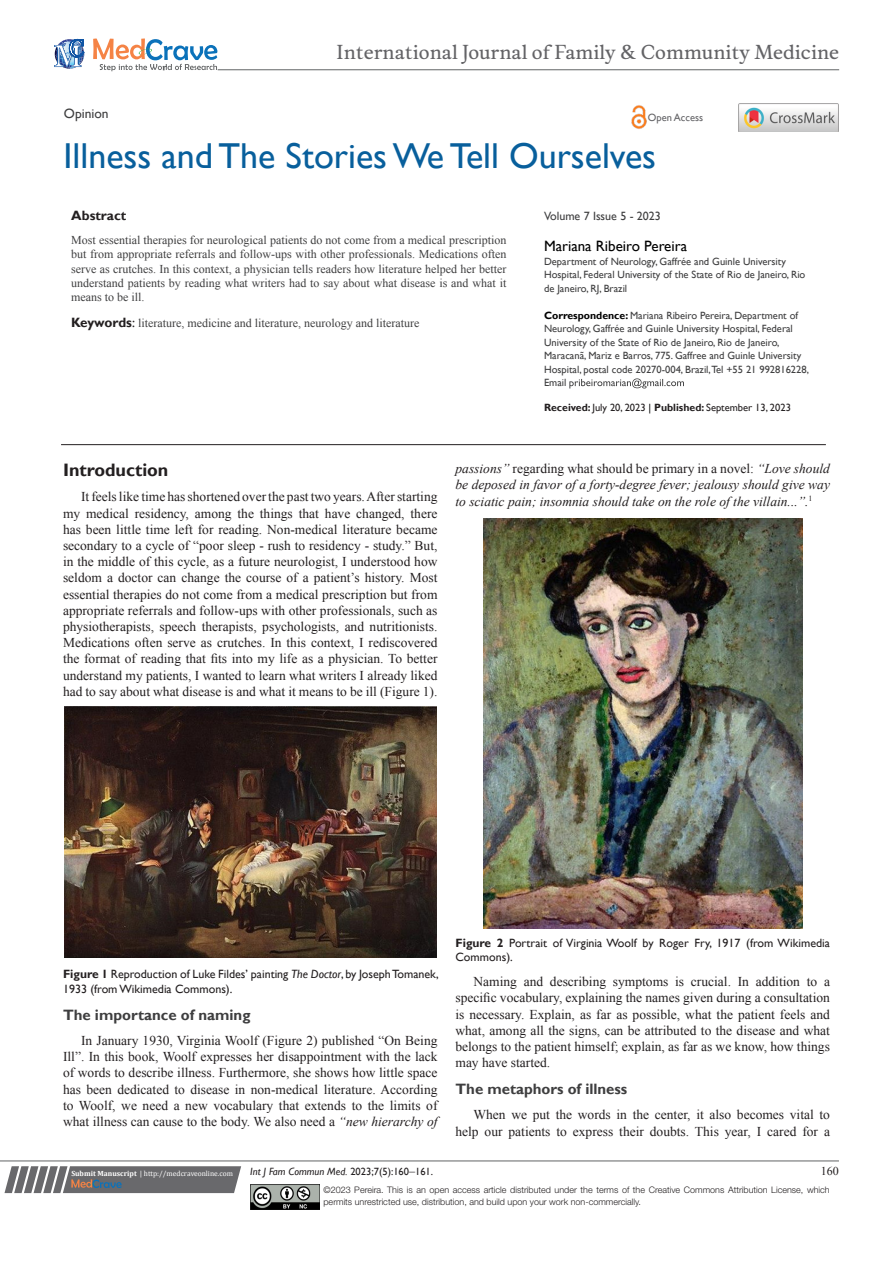
<style>
.page{position:relative;width:893px;height:1263px;background:#fff}
.page>*{position:absolute;margin:0;border:0;box-sizing:border-box;transform-origin:0 0}
.t1{font:36px "Gill Sans";color:#085f9c}
.t2{font:18.6px "Musee";color:#636366}
.List_Paragraph{font:700 18px "Gill Sans";color:#231f20}
.t3{font:700 15px "Gill Sans";color:#3e3e3f}
.t4{font:15px "Gill Sans";color:#000}
.t5{font:13.5px/16.2px "Times New Roman";color:#231f20;text-align:justify}
.t6{font:italic 13.5px/16.2px "Times New Roman";color:#231f20;text-align:justify}
.t7{font:700 13.5px "Gill Sans";color:#231f20}
.t8{font:13.5px "Gill Sans";color:#3e3e3f}
.t9{font:12px/14.4px "Times New Roman";color:#3e3e3f;text-align:justify}
.t10{font:12px/14.4px "Gill Sans";color:#231f20}
.t11{font:12px "Gill Sans";color:#3e3e3f}
.t12{font:12px "Times New Roman";color:#231f20}
.t13{font:10.5px/13.5px "Gill Sans";color:#3e3e3f}
.t14{font:10.5px "Gill Sans";color:#231f20}
.t15{font:italic 10.5px "Gill Sans";color:#231f20}
.t16{font:10.5px "Gill Sans";color:#636366}
.t17{font:300 9px/12px "Helvetica Neue LT Std";color:#231f20}
.t18{font:7.5px "Cambria";color:#fff}
.s1{font-family:"Gill Sans";font-weight:700;font-size:13.5px;color:#231f20}
.s2{font-family:"Gill Sans";font-size:13.5px;color:#231f20}
.s3{font-weight:700;color:#000}
.s4{font-weight:700}
.s5{color:#000}
.s6{font-style:normal}
.s7{font-style:italic}
.s8{font-family:"Times New Roman";font-style:normal;font-size:12px}
</style>
<div class="page">
<svg style="left:4px;top:1166px;width:237px;height:27px;background:#78787a"></svg>
<hr style="left:0;top:1161px;width:839px;height:1px;background:#626465">
<hr style="left:61px;top:444px;width:765px;height:1px;background:#231f20">
<img style="left:250px;top:1185px;width:69px;height:24px">
<svg style="left:569px;top:378px;width:115px;height:10px"></svg>
<svg style="left:54px;top:39px;width:30px;height:30px"></svg>
<svg style="left:93px;top:38px;width:124px;height:33px"></svg>
<hr style="left:218px;top:70px;width:621px;height:1px;background:#626465">
<img style="left:631px;top:105px;width:16px;height:24px">
<img style="left:739px;top:104px;width:99px;height:28px">
<img style="left:65px;top:707px;width:371px;height:251px">
<img style="left:483px;top:518px;width:319px;height:411px">
<p class="t2" style="left:337px;top:41px;width:504px">International Journal of Family &amp; Community Medicine</p>
<p class="t8" style="left:64px;top:105px;width:46px">Opinion</p>
<p class="t16" style="left:648px;top:112px;width:57px">Open Access</p>
<p class="t1" style="left:64px;top:135px;width:594px">Illness and The Stories We Tell Ourselves</p>
<p class="t7" style="left:71px;top:208px;width:57px">Abstract</p>
<p class="t9" style="left:71px;top:232px;width:437px">Most essential therapies for neurological patients do not come from a medical prescription but from appropriate referrals and follow-ups with other professionals. Medications often serve as crutches. In this context, a physician tells readers how literature helped her better understand patients by reading what writers had to say about what disease is and what it means to be ill.</p>
<p class="t9" style="left:71px;top:315px;width:350px"><span class="s1">Keywords</span><span class="s2">:</span> literature, medicine and literature, neurology and literature</p>
<p class="t11" style="left:544px;top:209px;width:118px">Volume 7 Issue 5 - 2023</p>
<p class="t4" style="left:544px;top:237px;width:145px">Mariana Ribeiro Pereira</p>
<p class="t13" style="left:544px;top:254px;width:263px">Department of Neurology, Gaffrée and Guinle University<br>Hospital, Federal University of the State of Rio de Janeiro, Rio de Janeiro, RJ, Brazil</p>
<p class="t13" style="left:544px;top:308px;width:266px"><span class="s3">Correspondence:</span> Mariana Ribeiro Pereira, Department of Neurology, Gaffrée and Guinle University Hospital, Federal University of the State of Rio de Janeiro, Rio de Janeiro, Maracanã, Mariz e Barros, 775. Gaffree and Guinle University Hospital, postal code 20270-004, Brazil,Tel +55 21 992816228, Email</p>
<p class="t14" style="left:544px;top:402px;width:248px"><span class="s4">Received:</span> July 20, 2023 <span class="s5">|</span> <span class="s4">Published:</span> September 13, 2023</p>
<p class="List_Paragraph" style="left:63px;top:459px;width:107px">Introduction</p>
<p class="t5" style="left:63px;top:489px;width:376px;text-indent:18px">It feels like time has shortened over the past two years. After starting my medical residency, among the things that have changed, there has been little time left for reading. Non-medical literature became secondary to a cycle of “poor sleep - rush to residency - study.” But, in the middle of this cycle, as a future neurologist, I understood how seldom a doctor can change the course of a patient’s history. Most essential therapies do not come from a medical prescription but from appropriate referrals and follow-ups with other professionals, such as physiotherapists, speech therapists, psychologists, and nutritionists.<br>Medications often serve as crutches. In this context, I rediscovered the format of reading that fits into my life as a physician. To better understand my patients, I wanted to learn what writers I already liked had to say about what disease is and what it means to be ill (Figure 1).</p>
<p class="t6" style="left:455px;top:460px;width:376px">passions” <span class="s6">regarding what should be primary in a novel:</span> “Love should be deposed in favor of a forty-degree fever; jealousy should give way to sciatic pain; insomnia should take on the role of the villain...”.<sup>1</sup></p>
<p class="t10" style="left:63px;top:967px;width:377px"><span class="s4">Figure 1</span> Reproduction of Luke Fildes’ painting <span class="s7">The Doctor</span>, by Joseph Tomanek,<br>1933 (from Wikimedia Commons).</p>
<p class="t3" style="left:63px;top:1006px;width:189px">The importance of naming</p>
<p class="t5" style="left:63px;top:1032px;width:376px;text-indent:18px">In January 1930, Virginia Woolf (Figure 2) published “On Being Ill”. In this book, Woolf expresses her disappointment with the lack of words to describe illness. Furthermore, she shows how little space has been dedicated to disease in non-medical literature. According to Woolf, we need a new vocabulary that extends to the limits of what illness can cause to the body. We also need a <span class="s7">“new hierarchy of</span></p>
<p class="t10" style="left:455px;top:935px;width:376px"><span class="s4">Figure 2</span> Portrait of Virginia Woolf by Roger Fry, 1917 (from Wikimedia<br>Commons).</p>
<p class="t5" style="left:455px;top:973px;width:376px;text-indent:18px">Naming and describing symptoms is crucial. In addition to a specific vocabulary, explaining the names given during a consultation is necessary. Explain, as far as possible, what the patient feels and what, among all the signs, can be attributed to the disease and what belongs to the patient himself; explain, as far as we know, how things may have started.</p>
<p class="t3" style="left:455px;top:1080px;width:173px">The metaphors of illness</p>
<p class="t5" style="left:455px;top:1106px;width:376px;text-align:right">When we put the words in the center, it also becomes vital to help our patients to express their doubts. This year, I cared for a</p>
<p class="t18" style="left:71px;top:1169px;width:163px"><span class="s4">Submit Manuscript</span> | http://medcraveonline.com</p>
<p class="t15" style="left:250px;top:1165px;width:184px">Int J Fam Commun Med. <span class="s6">2023;7(5):160</span><span class="s8">‒</span><span class="s6">161.</span></p>
<p class="t12" style="left:821px;top:1163px;width:19px">160</p>
<p class="t17" style="left:323px;top:1183px;width:508px">©2023 Pereira. This is an open access article distributed under the terms of the Creative Commons Attribution License, which permits unrestricted use, distribution, and build upon your work non-commercially.</p>
</div>
